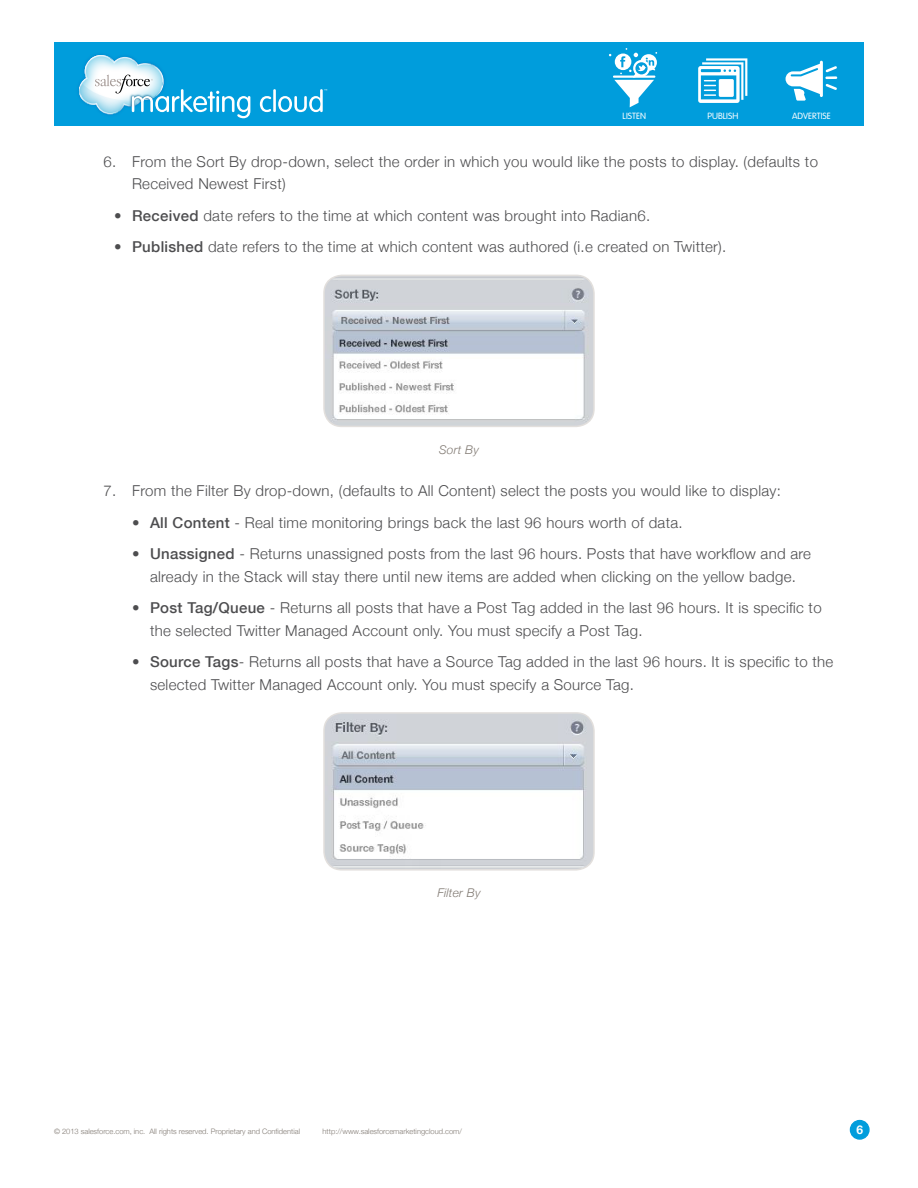
<style>
.page{position:relative;width:918px;height:1188px;background:#fff}
.page>*{position:absolute;margin:0;border:0;box-sizing:border-box;transform-origin:0 0}
.t1{font:300 15px/22.5px "Helvetica Neue";letter-spacing:.02em;color:#4d4d4f}
.t2{font:italic 300 12px "Helvetica Neue";letter-spacing:.02em;color:#817a73}
.t3{font:700 12px "Helvetica Neue";color:#fff}
.t4{font:300 8.85px "VAG Rounded Std";color:#fff}
.t5{font:300 7.5px "Helvetica Neue";color:#817a73}
.s1{font-weight:500}
</style>
<div class="page">
<div style="left:850px;top:1121px;width:19px;height:18px;background:#009ddc;border-radius:50%"></div>
<div style="left:850px;top:1120px;width:20px;height:20px;border:1px solid #009ddc;border-radius:50%"></div>
<div style="left:54px;top:42px;width:810px;height:84px;background:#009ddc"></div>
<svg style="left:79px;top:55px;width:171px;height:63px"></svg>
<svg style="left:260px;top:96px;width:11px;height:16px"></svg>
<hr style="left:273px;top:89px;width:3px;height:23px;background:#fff">
<svg style="left:278px;top:89px;width:49px;height:23px"></svg>
<svg style="left:609px;top:48px;width:48px;height:59px"></svg>
<svg style="left:698px;top:58px;width:49px;height:45px"></svg>
<svg style="left:786px;top:61px;width:51px;height:40px"></svg>
<img style="left:324px;top:275px;width:268px;height:151px">
<div style="left:323px;top:275px;width:272px;height:152px;border:2px solid #e2dfdc;border-radius:18px"></div>
<img style="left:326px;top:715px;width:266px;height:153px">
<div style="left:323px;top:712px;width:272px;height:159px;border:2px solid #e2dfdc;border-radius:18px"></div>
<p class="t4" style="left:623px;top:111px;width:25px">LISTEN</p>
<p class="t4" style="left:708px;top:111px;width:32px">PUBLISH</p>
<p class="t4" style="left:792px;top:111px;width:40px">ADVERTISE</p>
<p class="t1" style="left:132px;top:149px;width:688px;text-indent:-28px">6. From the Sort By drop-down, select the order in which you would like the posts to display. (defaults to<br>Received Newest First)</p>
<p class="t1" style="left:114px;top:203px;width:538px">• <span class="s1">Received</span> date refers to the time at which content was brought into Radian6.</p>
<p class="t1" style="left:114px;top:235px;width:614px">• <span class="s1">Published</span> date refers to the time at which content was authored (i.e created on Twitter).</p>
<p class="t2" style="left:439px;top:440px;width:41px">Sort By</p>
<p class="t1" style="left:104px;top:479px;width:679px">7. From the Filter By drop-down, (defaults to All Content) select the posts you would like to display:</p>
<p class="t1" style="left:132px;top:510px;width:552px">• <span class="s1">All Content</span> - Real time monitoring brings back the last 96 hours worth of data.</p>
<p class="t1" style="left:132px;top:542px;width:681px;text-align:center">• <span class="s1">Unassigned</span> - Returns unassigned posts from the last 96 hours. Posts that have workflow and are already in the Stack will stay there until new items are added when clicking on the yellow badge.</p>
<p class="t1" style="left:150px;top:596px;width:673px;text-indent:-18px">• <span class="s1">Post Tag/Queue</span> - Returns all posts that have a Post Tag added in the last 96 hours. It is specific to the selected Twitter Managed Account only. You must specify a Post Tag.</p>
<p class="t1" style="left:150px;top:650px;width:685px;text-indent:-18px">• <span class="s1">Source Tags</span>- Returns all posts that have a Source Tag added in the last 96 hours. It is specific to the selected Twitter Managed Account only. You must specify a Source Tag.</p>
<p class="t2" style="left:437px;top:883px;width:45px">Filter By</p>
<p class="t5" style="left:54px;top:1125px;width:248px">© 2013 salesforce.com, inc. All rights reserved. Proprietary and Confidential</p>
<p class="t5" style="left:323px;top:1125px;width:141px">http://www.salesforcemarketingcloud.com/</p>
<p class="t3" style="left:856px;top:1122px;width:8px">6</p>
</div>
